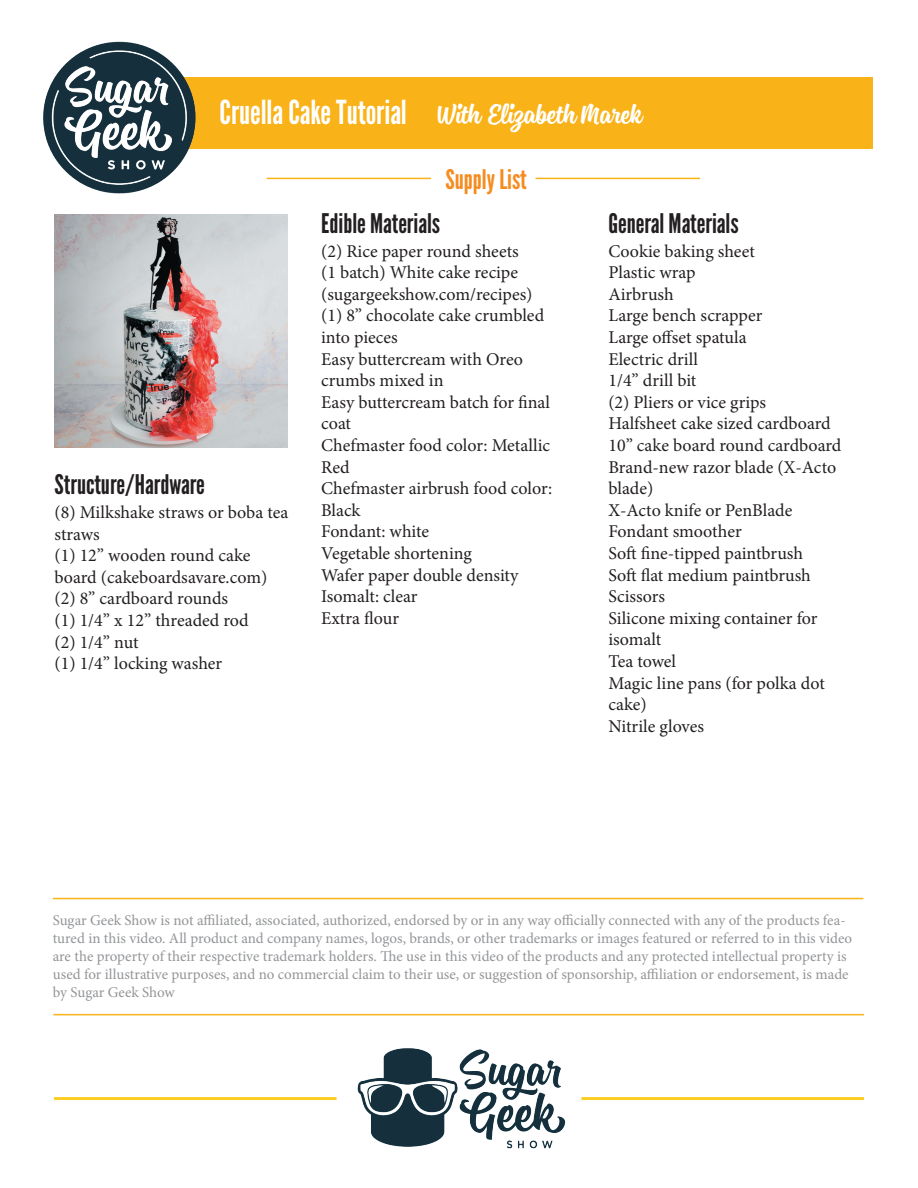
<style>
.page{position:relative;width:918px;height:1188px;background:#fff}
.page>*{position:absolute;margin:0;border:0;box-sizing:border-box;transform-origin:0 0}
.t1{font:33px "League Gothic";color:#fff}
.t2{font:27px "League Gothic";color:#231f20}
.t3{font:27px "League Gothic";color:#f68b1f}
.t4{font:18px/21.6px "Minion Pro";color:#231f20}
.t5{font:15px/18px "Minion Pro";color:#939598}
.s1{font-family:"Sanelma"}
</style>
<div class="page">
<img style="left:287px;top:1013px;width:347px;height:136px">
<hr style="left:54px;top:1097px;width:283px;height:3px;background:#fcce25">
<hr style="left:581px;top:1097px;width:283px;height:3px;background:#fcce25">
<hr style="left:53px;top:1014px;width:811px;height:1px;background:#f9b217">
<div style="left:63px;top:77px;width:810px;height:72px;background:#f9b217"></div>
<img style="left:43px;top:41px;width:153px;height:153px">
<hr style="left:267px;top:178px;width:164px;height:1px;background:#f9b217">
<hr style="left:53px;top:898px;width:810px;height:1px;background:#f9b217">
<hr style="left:536px;top:178px;width:164px;height:1px;background:#f9b217">
<img style="left:54px;top:214px;width:233px;height:233px">
<h1 class="t1" style="left:220px;top:92px;width:423px">Cruella Cake Tutorial <span class="s1">With Elizabeth Marek</span></h1>
<h2 class="t3" style="left:446px;top:164px;width:83px">Supply List</h2>
<h2 class="t2" style="left:54px;top:469px;width:152px">Structure/Hardware</h2>
<p class="t4" style="left:55px;top:502px;width:235px">(8) Milkshake straws or boba tea straws<br>(1) 12” wooden round cake board (cakeboardsavare.com) (2) 8” cardboard rounds<br>(1) 1/4” x 12” threaded rod<br>(2) 1/4” nut<br>(1) 1/4” locking washer</p>
<h2 class="t2" style="left:321px;top:207px;width:121px">Edible Materials</h2>
<p class="t4" style="left:321px;top:240px;width:233px">(2) Rice paper round sheets<br>(1 batch) White cake recipe (sugargeekshow.com/recipes) (1) 8” chocolate cake crumbled into pieces<br>Easy buttercream with Oreo crumbs mixed in<br>Easy buttercream batch for final coat<br>Chefmaster food color: Metallic<br>Red<br>Chefmaster airbrush food color:<br>Black<br>Fondant: white<br>Vegetable shortening<br>Wafer paper double density<br>Isomalt: clear<br>Extra flour</p>
<h2 class="t2" style="left:608px;top:207px;width:132px">General Materials</h2>
<p class="t4" style="left:608px;top:240px;width:234px">Cookie baking sheet<br>Plastic wrap<br>Airbrush<br>Large bench scrapper<br>Large offset spatula<br>Electric drill<br>1/4” drill bit<br>(2) Pliers or vice grips<br>Halfsheet cake sized cardboard<br>10” cake board round cardboard<br>Brand-new razor blade (X-Acto blade)<br>X-Acto knife or PenBlade<br>Fondant smoother<br>Soft fine-tipped paintbrush<br>Soft flat medium paintbrush<br>Scissors<br>Silicone mixing container for isomalt<br>Tea towel<br>Magic line pans (for polka dot cake)<br>Nitrile gloves</p>
<p class="t5" style="left:53px;top:911px;width:801px">Sugar Geek Show is not affiliated, associated, authorized, endorsed by or in any way officially connected with any of the products fea&shy;tured in this video. All product and company names, logos, brands, or other trademarks or images featured or referred to in this video are the property of their respective trademark holders. The use in this video of the products and any protected intellectual property is used for illustrative purposes, and no commercial claim to their use, or suggestion of sponsorship, affiliation or endorsement, is made by Sugar Geek Show</p>
</div>
